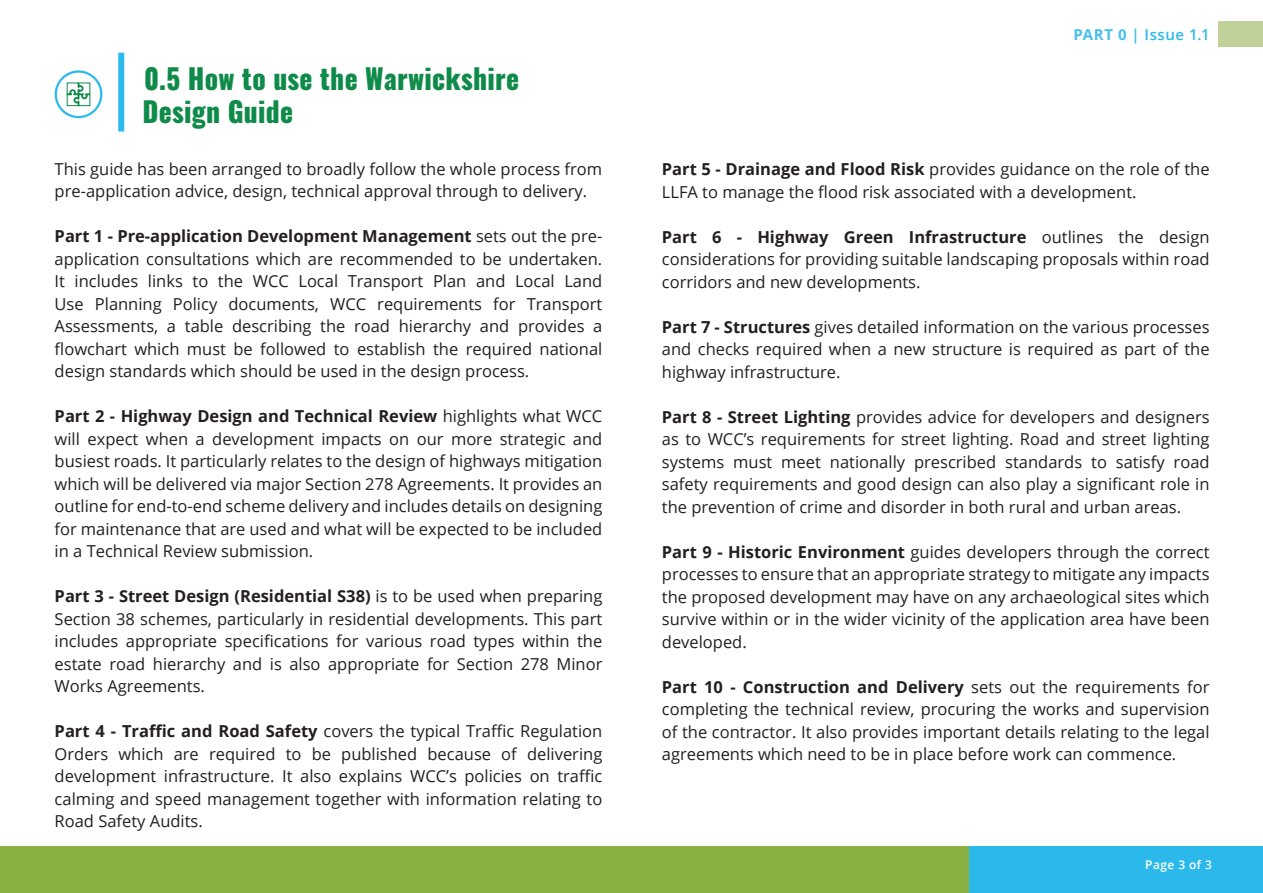
<style>
.page{position:relative;width:1263px;height:893px;background:#fff}
.page>*{position:absolute;margin:0;border:0;box-sizing:border-box;transform-origin:0 0}
.t1{font:800 28.05px/33px "Oswald";letter-spacing:.01em;color:#0f8b49;scale:.95 1}
.t2{font:16.5px/22.5px "Open Sans";color:#231f20;text-align:justify}
.t3{font:600 15px "Open Sans";letter-spacing:.04em;color:#2bb9ec}
.t4{font:600 12px "Open Sans";letter-spacing:.04em;color:#fff}
.s1{font-weight:700}
.s2{font-weight:700;color:#46bfee}
</style>
<div class="page">
<div style="left:0;top:846px;width:972px;height:47px;background:#89b142"></div>
<div style="left:969px;top:846px;width:294px;height:47px;background:#2bb9ec"></div>
<div style="left:1218px;top:21px;width:45px;height:26px;background:#c0d299"></div>
<div style="left:118px;top:53px;width:6px;height:79px;background:#2bb9ec"></div>
<svg style="left:67px;top:83px;width:23px;height:23px"></svg>
<div style="left:55px;top:70px;width:47px;height:48px;border:2px solid #2cbaed;border-radius:50%"></div>
<h1 class="t1" style="left:143px;top:64px;width:398px">0.5 How to use the Warwickshire<br>Design Guide</h1>
<p class="t2" style="left:55px;top:157px;width:549px">This guide has been arranged to broadly follow the whole process from pre-application advice, design, technical approval through to delivery.</p>
<p class="t2" style="left:55px;top:225px;width:549px"><span class="s1">Part 1 - Pre-application Development Management</span> sets out the pre&shy;application consultations which are recommended to be undertaken.<br>It includes links to the WCC Local Transport Plan and Local Land Use Planning Policy documents, WCC requirements for Transport Assessments, a table describing the road hierarchy and provides a flowchart which must be followed to establish the required national design standards which should be used in the design process.</p>
<p class="t2" style="left:55px;top:405px;width:549px"><span class="s1">Part 2 - Highway Design and Technical Review</span> highlights what WCC will expect when a development impacts on our more strategic and busiest roads. It particularly relates to the design of highways mitigation which will be delivered via major Section 278 Agreements. It provides an outline for end-to-end scheme delivery and includes details on designing for maintenance that are used and what will be expected to be included in a Technical Review submission.</p>
<p class="t2" style="left:55px;top:585px;width:549px"><span class="s1">Part 3 - Street Design (Residential S38)</span> is to be used when preparing Section 38 schemes, particularly in residential developments. This part includes appropriate specifications for various road types within the estate road hierarchy and is also appropriate for Section 278 Minor Works Agreements.</p>
<p class="t2" style="left:55px;top:720px;width:549px"><span class="s1">Part 4 - Traffic and Road Safety</span> covers the typical Traffic Regulation Orders which are required to be published because of delivering development infrastructure. It also explains WCC’s policies on traffic calming and speed management together with information relating to Road Safety Audits.</p>
<p class="t3" style="left:1073px;top:24px;width:138px"><span class="s2">PART 0</span> | Issue 1.1</p>
<p class="t2" style="left:662px;top:157px;width:549px"><span class="s1">Part 5 - Drainage and Flood Risk</span> provides guidance on the role of the<br>LLFA to manage the flood risk associated with a development.</p>
<p class="t2" style="left:662px;top:225px;width:549px"><span class="s1">Part 6 - Highway Green Infrastructure</span> outlines the design considerations for providing suitable landscaping proposals within road corridors and new developments.</p>
<p class="t2" style="left:662px;top:315px;width:549px"><span class="s1">Part 7 - Structures</span> gives detailed information on the various processes and checks required when a new structure is required as part of the highway infrastructure.</p>
<p class="t2" style="left:662px;top:405px;width:549px"><span class="s1">Part 8 - Street Lighting</span> provides advice for developers and designers as to WCC’s requirements for street lighting. Road and street lighting systems must meet nationally prescribed standards to satisfy road safety requirements and good design can also play a significant role in the prevention of crime and disorder in both rural and urban areas.</p>
<p class="t2" style="left:662px;top:540px;width:549px"><span class="s1">Part 9 - Historic Environment</span> guides developers through the correct processes to ensure that an appropriate strategy to mitigate any impacts the proposed development may have on any archaeological sites which survive within or in the wider vicinity of the application area have been developed.</p>
<p class="t2" style="left:662px;top:675px;width:549px"><span class="s1">Part 10 - Construction and Delivery</span> sets out the requirements for completing the technical review, procuring the works and supervision of the contractor. It also provides important details relating to the legal agreements which need to be in place before work can commence.</p>
<p class="t4" style="left:1145px;top:857px;width:68px">Page 3 of 3</p>
</div>
